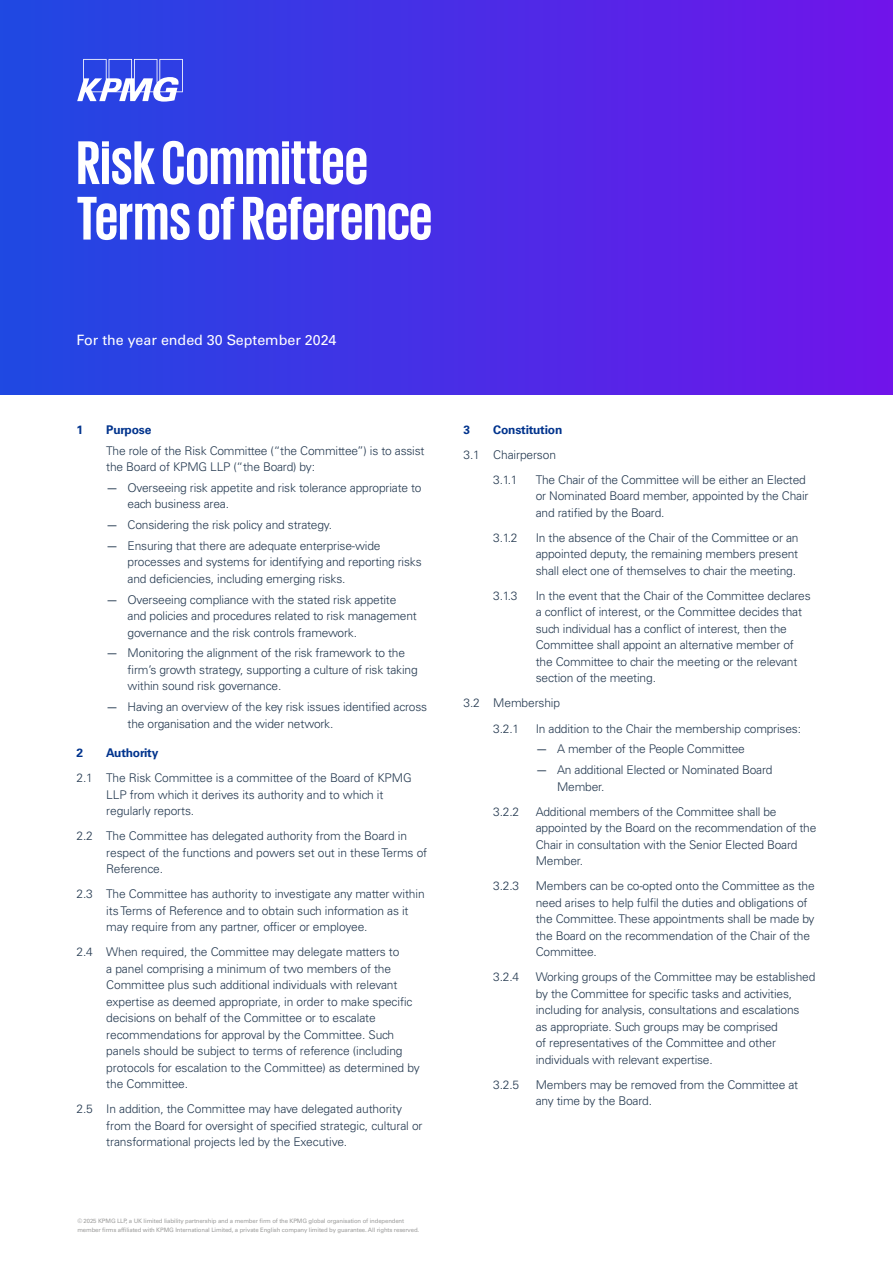
<style>
.page{position:relative;width:893px;height:1263px;background:#fff}
.page>*{position:absolute;margin:0;border:0;box-sizing:border-box;transform-origin:0 0}
.t1{font:700 63px/55.5px "KPMG";color:#fff}
.t2{font:14.25px "Univers LT Std";color:#fff}
.t3{font:300 12px/16.5px "Univers LT Std";letter-spacing:-.015em;color:#243950}
.t4{font:700 12px "Univers LT Std";letter-spacing:-.015em;color:#00338d}
.t5{font:6px/9px "Univers LT Std";letter-spacing:-.02em;color:#9d9d9c}
.s1{font-weight:400}
</style>
<div class="page">
<div style="left:0;top:0;width:893px;height:395px;background:linear-gradient(to right,#1f49e2,#7114ea)"></div>
<svg style="left:77px;top:59px;width:106px;height:43px"></svg>
<h1 class="t1" style="left:77px;top:133px;width:357px">Risk Committee<br>Terms of Reference</h1>
<p class="t2" style="left:77px;top:331px;width:261px">For the year ended 30 September 2024</p>
<p class="t4" style="left:77px;top:423px;width:8px">1</p>
<p class="t4" style="left:106px;top:423px;width:47px">Purpose</p>
<p class="t3" style="left:106px;top:442px;width:320px">The role of the Risk Committee (“the Committee”) is to assist the Board of KPMG LLP (“the Board) by:</p>
<p class="t3" style="left:128px;top:479px;width:296px;text-indent:-21px"><span class="s1">—</span> Overseeing risk appetite and risk tolerance appropriate to each business area.</p>
<p class="t3" style="left:106px;top:517px;width:227px"><span class="s1">—</span> Considering the risk policy and strategy.</p>
<p class="t3" style="left:128px;top:537px;width:296px;text-indent:-21px"><span class="s1">—</span> Ensuring that there are adequate enterprise-wide processes and systems for identifying and reporting risks and deficiencies, including emerging risks.</p>
<p class="t3" style="left:128px;top:591px;width:291px;text-indent:-21px"><span class="s1">—</span> Overseeing compliance with the stated risk appetite and policies and procedures related to risk management governance and the risk controls framework.</p>
<p class="t3" style="left:128px;top:645px;width:292px;text-indent:-21px"><span class="s1">—</span> Monitoring the alignment of the risk framework to the firm’s growth strategy, supporting a culture of risk taking within sound risk governance.</p>
<p class="t3" style="left:128px;top:699px;width:301px;text-indent:-21px"><span class="s1">—</span> Having an overview of the key risk issues identified across the organisation and the wider network.</p>
<p class="t4" style="left:77px;top:746px;width:8px">2</p>
<p class="t4" style="left:106px;top:746px;width:54px">Authority</p>
<p class="t3" style="left:106px;top:769px;width:307px;text-indent:-30px">2.1 The Risk Committee is a committee of the Board of KPMG<br>LLP from which it derives its authority and to which it regularly reports.</p>
<p class="t3" style="left:106px;top:827px;width:322px;text-indent:-30px">2.2 The Committee has delegated authority from the Board in respect of the functions and powers set out in these Terms of<br>Reference.</p>
<p class="t3" style="left:106px;top:885px;width:320px;text-indent:-30px">2.3 The Committee has authority to investigate any matter within its Terms of Reference and to obtain such information as it may require from any partner, officer or employee.</p>
<p class="t3" style="left:106px;top:943px;width:315px;text-indent:-30px">2.4 When required, the Committee may delegate matters to<br>a panel comprising a minimum of two members of the Committee plus such additional individuals with relevant expertise as deemed appropriate, in order to make specific decisions on behalf of the Committee or to escalate recommendations for approval by the Committee. Such panels should be subject to terms of reference (including protocols for escalation to the Committee) as determined by the Committee.</p>
<p class="t3" style="left:106px;top:1100px;width:318px;text-indent:-30px">2.5 In addition, the Committee may have delegated authority from the Board for oversight of specified strategic, cultural or transformational projects led by the Executive.</p>
<p class="t5" style="left:77px;top:1217px;width:343px">© 2025 KPMG LLP, a UK limited liability partnership and a member firm of the KPMG global organisation of independent member firms affiliated with KPMG International Limited, a private English company limited by guarantee. All rights reserved.</p>
<p class="t4" style="left:463px;top:423px;width:8px">3</p>
<p class="t4" style="left:493px;top:423px;width:71px">Constitution</p>
<p class="t3" style="left:493px;top:442px;width:64px;line-height:25px;text-indent:-30px">3.1 Chairperson<br>3.1.1</p>
<p class="t3" style="left:536px;top:471px;width:274px">The Chair of the Committee will be either an Elected or Nominated Board member, appointed by the Chair and ratified by the Board.</p>
<p class="t3" style="left:493px;top:529px;width:26px">3.1.2</p>
<p class="t3" style="left:536px;top:529px;width:264px;text-align:justify">In the absence of the Chair of the Committee or an appointed deputy, the remaining members present shall elect one of themselves to chair the meeting.</p>
<p class="t3" style="left:493px;top:587px;width:26px">3.1.3</p>
<p class="t3" style="left:536px;top:587px;width:276px">In the event that the Chair of the Committee declares a conflict of interest, or the Committee decides that such individual has a conflict of interest, then the Committee shall appoint an alternative member of the Committee to chair the meeting or the relevant section of the meeting.</p>
<p class="t3" style="left:493px;top:691px;width:68px;line-height:25px;text-indent:-30px">3.2 Membership<br>3.2.1</p>
<p class="t3" style="left:536px;top:720px;width:267px">In addition to the Chair the membership comprises:</p>
<p class="t3" style="left:536px;top:741px;width:211px"><span class="s1">—</span> A member of the People Committee</p>
<p class="t3" style="left:557px;top:761px;width:217px;text-indent:-21px"><span class="s1">—</span> An additional Elected or Nominated Board<br>Member.</p>
<p class="t3" style="left:493px;top:803px;width:27px">3.2.2</p>
<p class="t3" style="left:536px;top:803px;width:282px">Additional members of the Committee shall be appointed by the Board on the recommendation of the Chair in consultation with the Senior Elected Board Member.</p>
<p class="t3" style="left:493px;top:877px;width:27px">3.2.3</p>
<p class="t3" style="left:536px;top:877px;width:280px">Members can be co-opted onto the Committee as the need arises to help fulfil the duties and obligations of the Committee. These appointments shall be made by the Board on the recommendation of the Chair of the Committee.</p>
<p class="t3" style="left:493px;top:968px;width:27px">3.2.4</p>
<p class="t3" style="left:536px;top:968px;width:281px">Working groups of the Committee may be established by the Committee for specific tasks and activities, including for analysis, consultations and escalations<br>as appropriate. Such groups may be comprised<br>of representatives of the Committee and other individuals with relevant expertise.</p>
<p class="t3" style="left:493px;top:1076px;width:27px">3.2.5</p>
<p class="t3" style="left:536px;top:1076px;width:264px">Members may be removed from the Committee at any time by the Board.</p>
</div>
